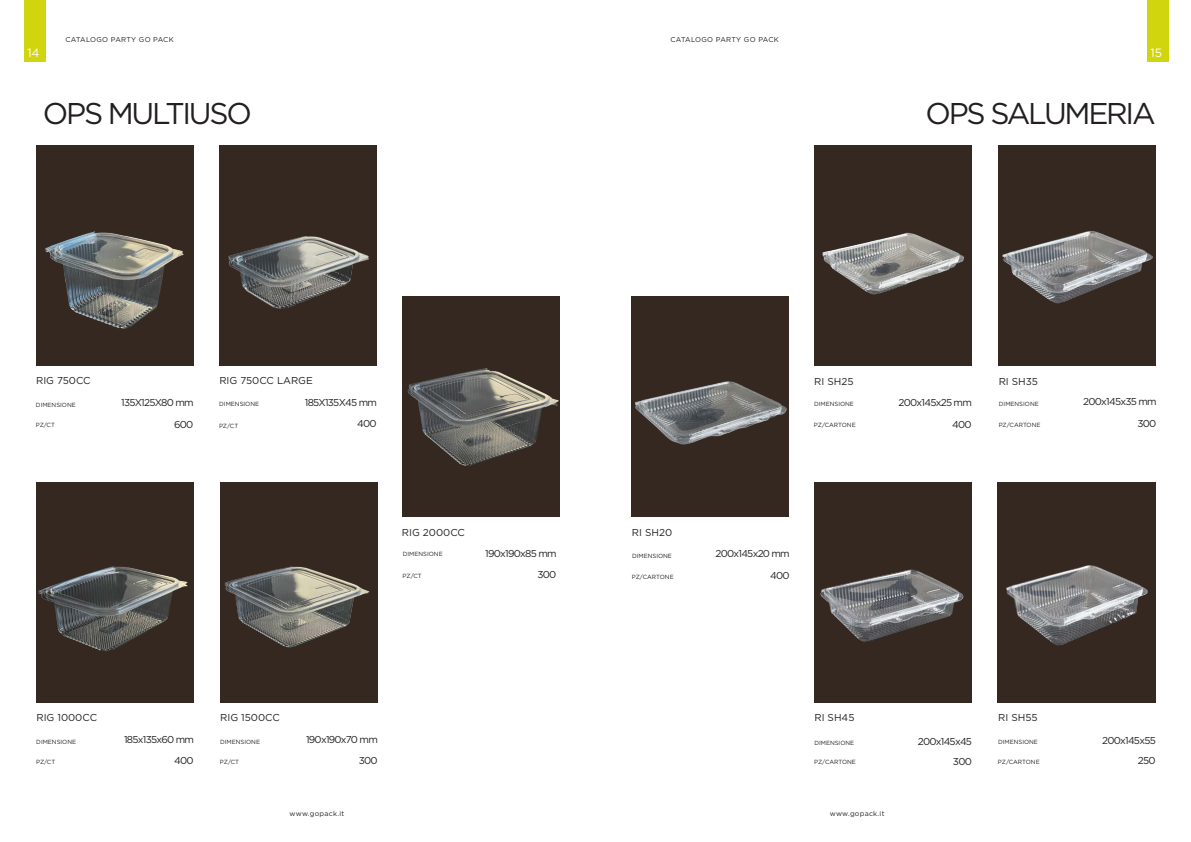
<style>
.page{position:relative;width:1191px;height:842px;background:#fff}
.page>*{position:absolute;margin:0;border:0;box-sizing:border-box;transform-origin:0 0}
.t1{font:30px "Gotham";letter-spacing:-.075em;color:#231f20}
.t2{font:12px "Gotham";color:#fff}
.t3{font:10px "Gotham";letter-spacing:-.075em;color:#231f20}
.t4{font:10px "Gotham";color:#231f20}
.t5{font:7px "Gotham";letter-spacing:.04em;color:#231f20}
.t6{font:6px "Gotham";color:#231f20}
</style>
<div class="page">
<div style="left:24px;top:0;width:22px;height:62px;background:#d1d50e"></div>
<div style="left:1147px;top:0;width:21px;height:62px;background:#d1d50e"></div>
<div style="left:36px;top:145px;width:158px;height:220px;background:#342820"></div>
<img style="left:45px;top:231px;width:139px;height:98px">
<div style="left:219px;top:145px;width:158px;height:220px;background:#342820"></div>
<img style="left:228px;top:236px;width:141px;height:73px">
<div style="left:36px;top:482px;width:158px;height:221px;background:#342820"></div>
<img style="left:38px;top:566px;width:150px;height:85px">
<div style="left:220px;top:482px;width:157px;height:221px;background:#342820"></div>
<img style="left:224px;top:566px;width:146px;height:82px">
<div style="left:402px;top:296px;width:157px;height:220px;background:#342820"></div>
<img style="left:407px;top:368px;width:152px;height:98px">
<div style="left:998px;top:146px;width:157px;height:220px;background:#342820"></div>
<img style="left:1002px;top:231px;width:151px;height:73px">
<div style="left:814px;top:146px;width:157px;height:220px;background:#342820"></div>
<img style="left:822px;top:232px;width:143px;height:63px">
<div style="left:997px;top:483px;width:158px;height:220px;background:#342820"></div>
<img style="left:1006px;top:565px;width:142px;height:81px">
<img style="left:814px;top:483px;width:157px;height:220px">
<div style="left:631px;top:296px;width:158px;height:220px;background:#342820"></div>
<img style="left:634px;top:381px;width:153px;height:64px">
<p class="t5" style="left:65px;top:35px;width:110px">CATALOGO PARTY GO PACK</p>
<p class="t5" style="left:670px;top:35px;width:110px">CATALOGO PARTY GO PACK</p>
<p class="t2" style="left:27px;top:45px;width:14px">14</p>
<p class="t2" style="left:1150px;top:45px;width:13px">15</p>
<p class="t1" style="left:43px;top:94px;width:210px">OPS MULTIUSO</p>
<p class="t1" style="left:925px;top:94px;width:232px">OPS SALUMERIA</p>
<p class="t4" style="left:36px;top:375px;width:56px">RIG 750CC</p>
<p class="t6" style="left:36px;top:400px;width:41px">DIMENSIONE</p>
<p class="t6" style="left:36px;top:421px;width:21px">PZ/CT</p>
<p class="t3" style="left:121px;top:396px;width:74px">135X125X80 mm</p>
<p class="t3" style="left:174px;top:418px;width:21px">600</p>
<p class="t4" style="left:219px;top:374px;width:95px">RIG 750CC LARGE</p>
<p class="t6" style="left:219px;top:400px;width:41px">DIMENSIONE</p>
<p class="t6" style="left:219px;top:422px;width:21px">PZ/CT</p>
<p class="t3" style="left:305px;top:396px;width:74px">185X135X45 mm</p>
<p class="t3" style="left:357px;top:417px;width:21px">400</p>
<p class="t4" style="left:402px;top:526px;width:65px">RIG 2000CC</p>
<p class="t6" style="left:403px;top:550px;width:41px">DIMENSIONE</p>
<p class="t6" style="left:403px;top:572px;width:21px">PZ/CT</p>
<p class="t3" style="left:485px;top:547px;width:73px">190x190x85 mm</p>
<p class="t3" style="left:537px;top:568px;width:20px">300</p>
<p class="t3" style="left:632px;top:526px;width:42px">RI SH20</p>
<p class="t6" style="left:632px;top:552px;width:41px">DIMENSIONE</p>
<p class="t6" style="left:632px;top:573px;width:43px">PZ/CARTONE</p>
<p class="t3" style="left:814px;top:375px;width:41px">RI SH25</p>
<p class="t6" style="left:814px;top:400px;width:41px">DIMENSIONE</p>
<p class="t6" style="left:814px;top:421px;width:43px">PZ/CARTONE</p>
<p class="t3" style="left:715px;top:547px;width:76px">200x145x20 mm</p>
<p class="t3" style="left:770px;top:569px;width:21px">400</p>
<p class="t3" style="left:898px;top:396px;width:75px">200x145x25 mm</p>
<p class="t3" style="left:952px;top:418px;width:21px">400</p>
<p class="t3" style="left:998px;top:375px;width:41px">RI SH35</p>
<p class="t6" style="left:999px;top:400px;width:41px">DIMENSIONE</p>
<p class="t6" style="left:998px;top:421px;width:43px">PZ/CARTONE</p>
<p class="t3" style="left:1083px;top:395px;width:75px">200x145x35 mm</p>
<p class="t3" style="left:1137px;top:417px;width:20px">300</p>
<p class="t4" style="left:36px;top:711px;width:62px">RIG 1000CC</p>
<p class="t6" style="left:36px;top:738px;width:41px">DIMENSIONE</p>
<p class="t6" style="left:36px;top:758px;width:21px">PZ/CT</p>
<p class="t3" style="left:124px;top:733px;width:71px">185x135x60 mm</p>
<p class="t3" style="left:174px;top:754px;width:21px">400</p>
<p class="t4" style="left:220px;top:711px;width:61px">RIG 1500CC</p>
<p class="t6" style="left:220px;top:738px;width:41px">DIMENSIONE</p>
<p class="t6" style="left:220px;top:758px;width:21px">PZ/CT</p>
<p class="t3" style="left:306px;top:733px;width:73px">190x190x70 mm</p>
<p class="t3" style="left:359px;top:754px;width:20px">300</p>
<p class="t3" style="left:814px;top:710px;width:41px">RI SH45</p>
<p class="t6" style="left:814px;top:738px;width:41px">DIMENSIONE</p>
<p class="t6" style="left:814px;top:758px;width:43px">PZ/CARTONE</p>
<p class="t5" style="left:290px;top:809px;width:56px">www.gopack.it</p>
<p class="t5" style="left:830px;top:809px;width:56px">www.gopack.it</p>
<p class="t3" style="left:917px;top:735px;width:56px">200x145x45</p>
<p class="t3" style="left:953px;top:755px;width:20px">300</p>
<p class="t3" style="left:998px;top:711px;width:41px">RI SH55</p>
<p class="t6" style="left:998px;top:738px;width:41px">DIMENSIONE</p>
<p class="t6" style="left:998px;top:758px;width:43px">PZ/CARTONE</p>
<p class="t3" style="left:1102px;top:734px;width:55px">200x145x55</p>
<p class="t3" style="left:1137px;top:754px;width:19px">250</p>
</div>
